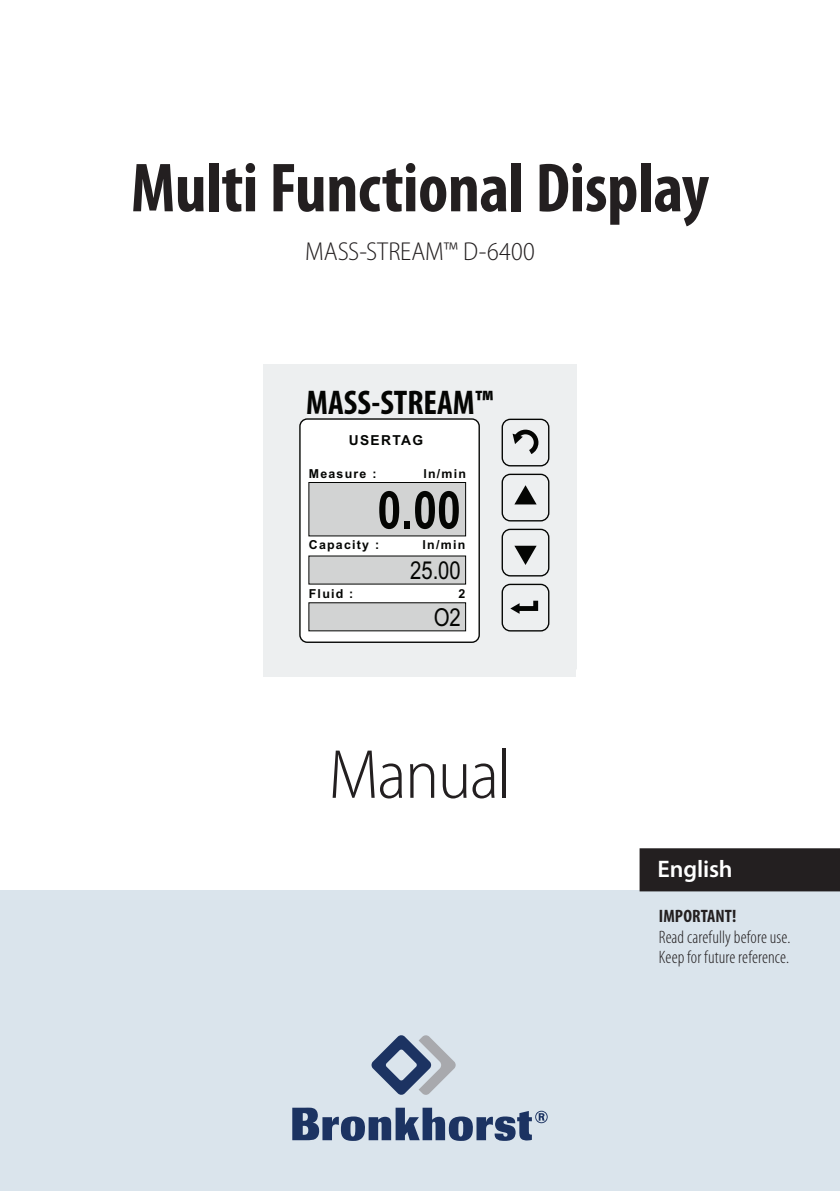
<style>
.page{position:relative;width:840px;height:1191px;background:#fff}
.page>*{position:absolute;margin:0;border:0;box-sizing:border-box;transform-origin:0 0}
.t1{font:700 condensed 70px "Myriad Pro";letter-spacing:-.005em;color:#231f20}
.t2{font:300 semi-condensed 70px "Myriad Pro";letter-spacing:-.02em;color:#231f20}
.t3{font:700 52.2px "Arial Narrow";color:#040503}
.t4{font:700 condensed 34.4px "Myriad Pro";color:#040503}
.t5{font:300 semi-condensed 26px "Myriad Pro";color:#231f20}
.t6{font:24.8px "Arial Narrow";color:#040503}
.t7{font:600 24px "Myriad Pro";letter-spacing:-.005em;color:#fff}
.t8{font:300 condensed 18px/20.4px "Myriad Pro";letter-spacing:.005em;color:#231f20}
.t9{font:700 condensed 18px "Myriad Pro";color:#231f20}
.t10{font:700 13.8px "Arial";letter-spacing:.1em;color:#040503}
.t11{font:700 12.4px "Arial";letter-spacing:.1em;color:#040503}
</style>
<div class="page">
<div style="left:0;top:890px;width:839px;height:301px;background:#dae4ec"></div>
<div style="left:639px;top:848px;width:200px;height:43px;background:#231f20"></div>
<svg style="left:371px;top:1035px;width:85px;height:60px"></svg>
<svg style="left:292px;top:1107px;width:255px;height:34px"></svg>
<div style="left:264px;top:365px;width:311px;height:312px;background:#edeff0"></div>
<div style="left:300px;top:419px;width:179px;height:223px;background:#fff;border-radius:7px"></div>
<div style="left:299px;top:418px;width:180px;height:225px;border:1px solid #040503;border-radius:7px"></div>
<div style="left:308px;top:602px;width:158px;height:29px;background:#d2d3d3"></div>
<div style="left:308px;top:555px;width:158px;height:29px;background:#d2d3d3"></div>
<div style="left:308px;top:482px;width:158px;height:54px;background:#d2d3d3;border:1px solid #040503"></div>
<svg style="left:500px;top:418px;width:50px;height:214px;background:#c3c5c5"></svg>
<h1 class="t1" style="left:131px;top:144px;width:579px">Multi Functional Display</h1>
<h3 class="t5" style="left:305px;top:237px;width:231px">MASS-STREAM™ D-6400</h3>
<h3 class="t4" style="left:306px;top:381px;width:189px">MASS-STREAM™</h3>
<p class="t10" style="left:348px;top:431px;width:76px">USERTAG</p>
<p class="t11" style="left:309px;top:465px;width:69px">Measure :</p>
<p class="t11" style="left:423px;top:465px;width:44px">ln/min</p>
<h2 class="t3" style="left:377px;top:470px;width:85px">0.00</h2>
<p class="t11" style="left:309px;top:536px;width:72px">Capacity :</p>
<p class="t11" style="left:309px;top:585px;width:46px">Fluid :</p>
<p class="t11" style="left:422px;top:536px;width:44px">ln/min</p>
<p class="t11" style="left:458px;top:585px;width:8px">2</p>
<h3 class="t6" style="left:410px;top:552px;width:52px">25.00</h3>
<h3 class="t6" style="left:433px;top:599px;width:29px">O2</h3>
<h1 class="t2" style="left:328px;top:736px;width:184px">Manual</h1>
<h3 class="t7" style="left:657px;top:853px;width:76px">English</h3>
<p class="t9" style="left:658px;top:905px;width:79px">IMPORTANT!</p>
<p class="t8" style="left:658px;top:927px;width:133px">Read carefully before use.<br>Keep for future reference.</p>
</div>
